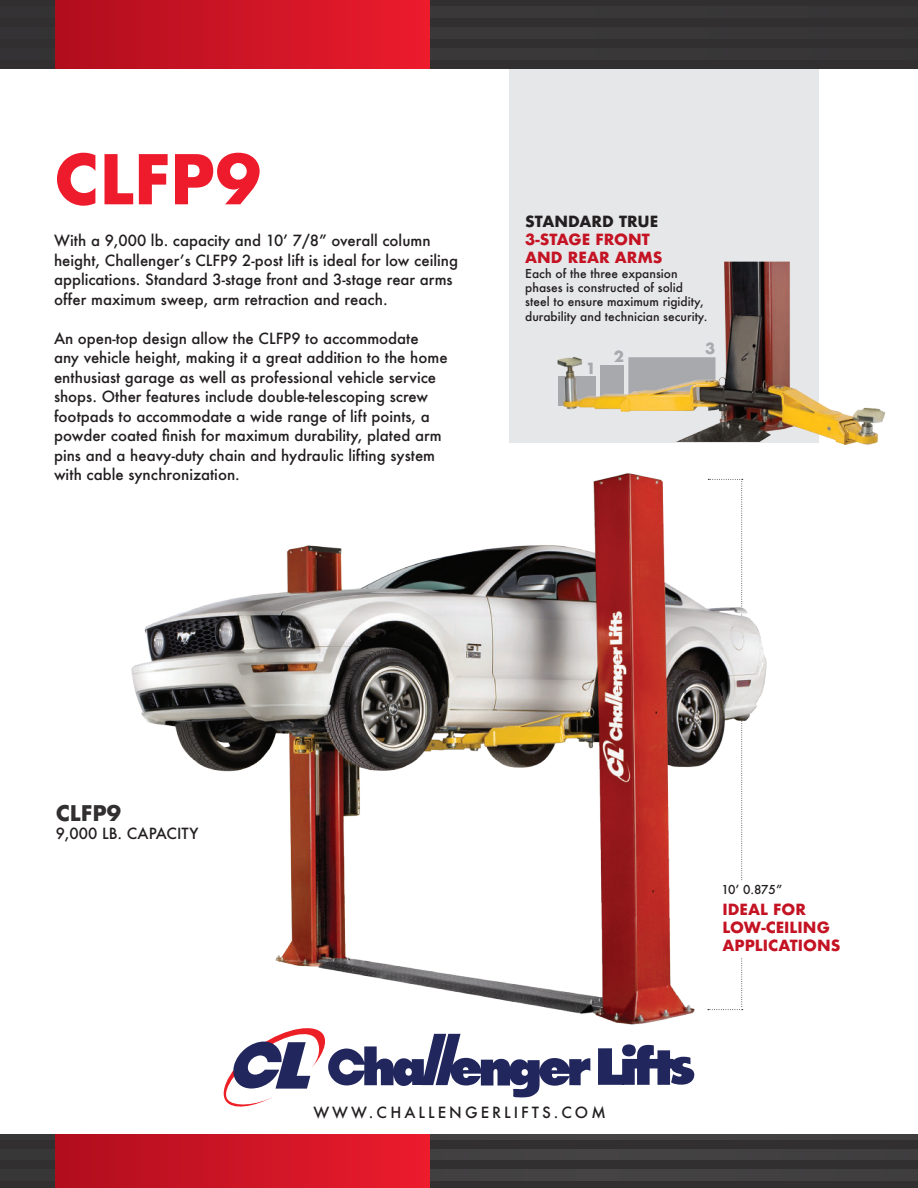
<style>
.page{position:relative;width:918px;height:1188px;background:#312f30}
.page>*{position:absolute;margin:0;border:0;box-sizing:border-box;transform-origin:0 0}
.t1{font:700 66.6px "Futura";letter-spacing:.005em;color:#ee1b2c}
.t2{font:700 21px "Futura";color:#312f30}
.t3{font:500 15px/19.5px "Futura";color:#231f20}
.t4{font:700 15px/18px "Futura";color:#c41323}
.t5{font:500 15px "Futura";letter-spacing:.2em;color:#231f20}
.t6{font:700 15px "Futura";color:#231f20}
.t7{font:700 15px "Futura";color:#a8a9ad}
.t8{font:500 12px/14.4px "Futura";color:#231f20}
</style>
<div class="page">
<div style="left:0;top:1129px;width:918px;height:11px;background:#424142"></div>
<div style="left:0;top:1149px;width:918px;height:11px;background:#424142"></div>
<div style="left:0;top:1170px;width:918px;height:11px;background:#424142"></div>
<div style="left:0;top:6px;width:918px;height:11px;background:#393738"></div>
<div style="left:0;top:27px;width:918px;height:11px;background:#393738"></div>
<div style="left:0;top:48px;width:918px;height:11px;background:#393738"></div>
<div style="left:56px;top:0;width:374px;height:1188px;background:linear-gradient(to right,#b00e1d,#eb1b2d)"></div>
<div style="left:0;top:69px;width:918px;height:1065px;background:#fff"></div>
<div style="left:509px;top:69px;width:310px;height:374px;background:#e6e7e9"></div>
<svg style="left:224px;top:1069px;width:470px;height:38px"></svg>
<img style="left:131px;top:473px;width:636px;height:596px">
<img style="left:557px;top:262px;width:328px;height:183px">
<h1 class="t1" style="left:54px;top:142px;width:209px">CLFP9</h1>
<p class="t3" style="left:54px;top:231px;width:406px">With a 9,000 lb. capacity and 10’ 7/8” overall column height, Challenger’s CLFP9 2-post lift is ideal for low ceiling applications. Standard 3-stage front and 3-stage rear arms offer maximum sweep, arm retraction and reach.</p>
<p class="t3" style="left:54px;top:328px;width:395px">An open-top design allow the CLFP9 to accommodate<br>any vehicle height, making it a great addition to the home enthusiast garage as well as professional vehicle service shops. Other features include double-telescoping screw footpads to accommodate a wide range of lift points, a powder coated finish for maximum durability, plated arm pins and a heavy-duty chain and hydraulic lifting system with cable synchronization.</p>
<p class="t6" style="left:525px;top:213px;width:135px">STANDARD TRUE</p>
<p class="t4" style="left:525px;top:231px;width:139px">3-STAGE FRONT<br>AND REAR ARMS</p>
<p class="t8" style="left:525px;top:266px;width:184px">Each of the three expansion phases is constructed of solid steel to ensure maximum rigidity, durability and technician security.</p>
<p class="t7" style="left:586px;top:360px;width:12px">1</p>
<p class="t7" style="left:614px;top:348px;width:12px">2</p>
<p class="t7" style="left:705px;top:340px;width:12px">3</p>
<h2 class="t2" style="left:56px;top:801px;width:67px">CLFP9</h2>
<p class="t3" style="left:56px;top:823px;width:144px">9,000 LB. CAPACITY</p>
<p class="t8" style="left:721px;top:882px;width:62px">10’ 0.875”</p>
<p class="t4" style="left:723px;top:901px;width:120px">IDEAL FOR<br>LOW-CEILING<br>APPLICATIONS</p>
<p class="t5" style="left:313px;top:1102px;width:294px">WWW.CHALLENGERLIFTS.COM</p>
</div>
